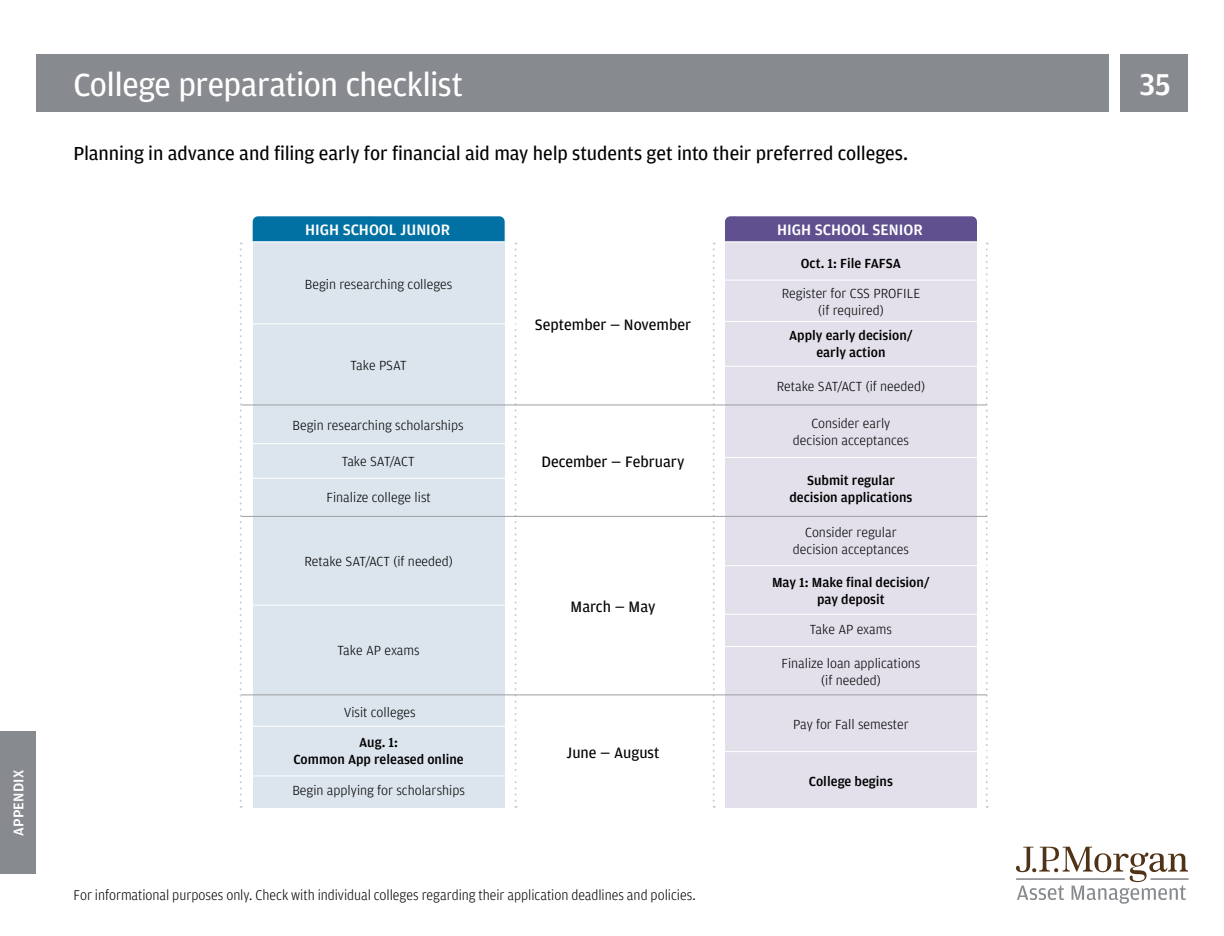
<style>
.page{position:relative;width:1224px;height:936px;background:#fff}
.page>*{position:absolute;margin:0;border:0;box-sizing:border-box;transform-origin:0 0}
.t1{font:34px "Amplitude";letter-spacing:-.015em;color:#fff}
.t2{font:500 32px "Amplitude";color:#fff}
.t3{font:20px "Amplitude";letter-spacing:-.005em;color:#000}
.t4{font:16px "Amplitude";color:#000}
.t5{font:500 16px "Amplitude";color:#fff}
.t6{font:500 15px "Amplitude";letter-spacing:.01em;color:#fff}
.t7{font:300 14.8px "Amplitude";color:#000;scale:.95 1}
.t8{font:300 14px/17px "Amplitude";color:#000;text-align:center}
.t9{font:500 14px/17px "Amplitude";color:#000;text-align:center}
</style>
<div class="page">
<div style="left:36px;top:54px;width:1073px;height:58px;background:#878a8e"></div>
<div style="left:1120px;top:54px;width:68px;height:58px;background:#878a8e"></div>
<div style="left:0;top:732px;width:36px;height:142px;background:#878a8e"></div>
<hr style="left:1150px;top:878px;width:39px;height:2px;background:#878a8e">
<svg style="left:1016px;top:847px;width:172px;height:57px"></svg>
<svg style="left:986px;top:242px;width:2px;height:566px"></svg>
<svg style="left:515px;top:242px;width:2px;height:566px"></svg>
<svg style="left:713px;top:242px;width:2px;height:566px"></svg>
<svg style="left:240px;top:242px;width:2px;height:566px"></svg>
<div style="left:253px;top:242px;width:252px;height:566px;background:#dce4ed"></div>
<svg style="left:253px;top:216px;width:252px;height:480px"></svg>
<hr style="left:251px;top:323px;width:278px;height:1px;background:#fff">
<hr style="left:251px;top:443px;width:278px;height:1px;background:#fff">
<hr style="left:251px;top:478px;width:278px;height:1px;background:#fff">
<hr style="left:251px;top:605px;width:278px;height:1px;background:#fff">
<hr style="left:251px;top:726px;width:278px;height:1px;background:#fff">
<hr style="left:251px;top:775px;width:278px;height:1px;background:#fff">
<div style="left:725px;top:216px;width:252px;height:592px;background:#e3e0eb"></div>
<hr style="left:720px;top:280px;width:278px;height:1px;background:#fff">
<hr style="left:720px;top:321px;width:278px;height:1px;background:#fff">
<hr style="left:720px;top:366px;width:278px;height:1px;background:#fff">
<hr style="left:720px;top:457px;width:278px;height:1px;background:#fff">
<hr style="left:716px;top:614px;width:278px;height:1px;background:#fff">
<hr style="left:716px;top:565px;width:278px;height:1px;background:#fff">
<hr style="left:716px;top:646px;width:278px;height:1px;background:#fff">
<hr style="left:716px;top:751px;width:278px;height:1px;background:#fff">
<hr style="left:242px;top:404px;width:745px;height:1px;background:#9c9fa2">
<hr style="left:241px;top:241px;width:746px;height:1px;background:#fff">
<hr style="left:242px;top:516px;width:745px;height:1px;background:#9c9fa2">
<hr style="left:242px;top:694px;width:745px;height:1px;background:#9c9fa2">
<p class="t6" style="left:9px;top:836px;width:67px;rotate:-90deg">APPENDIX</p>
<h1 class="t1" style="left:73px;top:63px;width:391px">College preparation checklist</h1>
<h3 class="t3" style="left:73px;top:141px;width:836px">Planning in advance and filing early for financial aid may help students get into their preferred colleges.</h3>
<p class="t5" style="left:305px;top:220px;width:147px">HIGH SCHOOL JUNIOR</p>
<p class="t8" style="left:305px;top:275px;width:149px">Begin researching colleges</p>
<p class="t8" style="left:351px;top:357px;width:58px">Take PSAT</p>
<p class="t8" style="left:293px;top:417px;width:173px">Begin researching scholarships</p>
<p class="t8" style="left:342px;top:452px;width:74px">Take SAT/ACT</p>
<p class="t8" style="left:327px;top:488px;width:106px">Finalize college list</p>
<p class="t8" style="left:305px;top:553px;width:150px">Retake SAT/ACT (if needed)</p>
<p class="t8" style="left:338px;top:642px;width:84px">Take AP exams</p>
<p class="t8" style="left:344px;top:703px;width:73px">Visit colleges</p>
<p class="t9" style="left:293px;top:734px;width:172px">Aug. 1:<br>Common App released online</p>
<p class="t8" style="left:292px;top:782px;width:174px">Begin applying for scholarships</p>
<p class="t4" style="left:535px;top:314px;width:158px">September — November</p>
<p class="t4" style="left:541px;top:452px;width:145px">December — February</p>
<p class="t4" style="left:571px;top:597px;width:86px">March — May</p>
<p class="t4" style="left:567px;top:743px;width:94px">June — August</p>
<p class="t7" style="left:73px;top:886px;width:657px">For informational purposes only. Check with individual colleges regarding their application deadlines and policies.</p>
<p class="t5" style="left:777px;top:220px;width:147px">HIGH SCHOOL SENIOR</p>
<p class="t9" style="left:801px;top:254px;width:102px">Oct. 1: File FAFSA</p>
<p class="t8" style="left:782px;top:284px;width:140px">Register for CSS PROFILE (if required)</p>
<p class="t9" style="left:789px;top:327px;width:125px">Apply early decision/ early action</p>
<p class="t8" style="left:777px;top:377px;width:150px">Retake SAT/ACT (if needed)</p>
<p class="t8" style="left:793px;top:414px;width:118px">Consider early decision acceptances</p>
<p class="t9" style="left:789px;top:471px;width:125px">Submit regular decision applications</p>
<p class="t8" style="left:793px;top:523px;width:118px">Consider regular decision acceptances</p>
<p class="t9" style="left:772px;top:573px;width:159px">May 1: Make final decision/ pay deposit</p>
<p class="t8" style="left:810px;top:621px;width:84px">Take AP exams</p>
<p class="t8" style="left:781px;top:654px;width:141px">Finalize loan applications (if needed)</p>
<p class="t8" style="left:793px;top:716px;width:117px">Pay for Fall semester</p>
<p class="t9" style="left:809px;top:772px;width:86px">College begins</p>
<h2 class="t2" style="left:1140px;top:64px;width:32px">35</h2>
</div>
